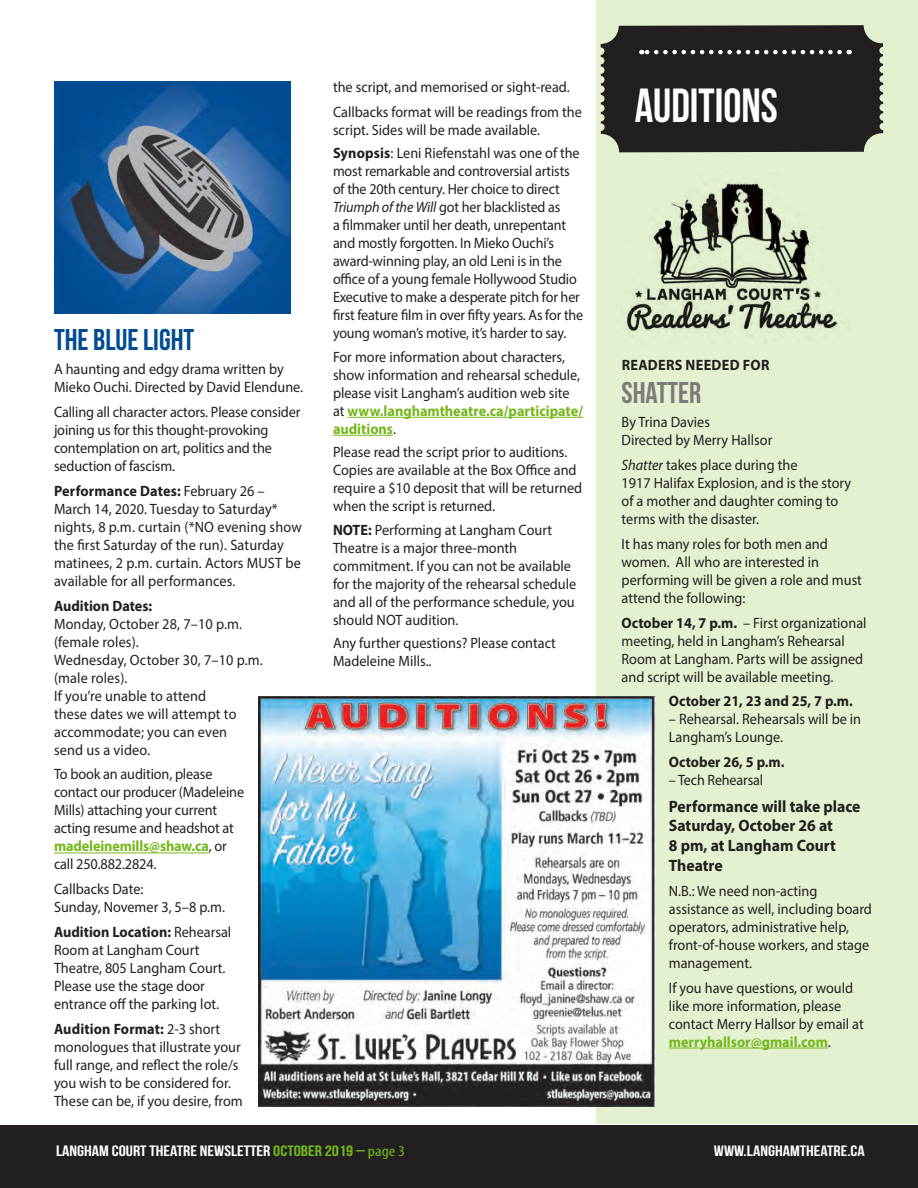
<style>
.page{position:relative;width:918px;height:1188px;background:#fff}
.page>*{position:absolute;margin:0;border:0;box-sizing:border-box;transform-origin:0 0}
.Heading{font:47.85px "Bebas Neue";color:#fff;scale:.95 1}
.Heading-2{font:30px "Bebas Neue";color:#004b91}
.Heading-3{font:30px "Bebas Neue";color:#7d7a7a}
.Dates_for_workshops{font:700 16.5px/19.8px "Myriad Pro";color:#231f20;scale:.95 1}
.Body_-_Regular{font:15px/18px "Myriad Pro";color:#231f20;scale:.95 1}
.t1{font:15px "Bebas Neue";color:#fff;scale:1.2 1}
.Body_-_Regular-2{font:700 15px "Myriad Pro";color:#231f20;scale:.95 1}
.Dates_for_workshops-2{font:700 15px "Myriad Pro";letter-spacing:.02em;color:#231f20;scale:.95 1}
.Body_-_Regular-3{font:15px "Myriad Pro";color:#231f20;scale:.94 1}
.s1{font-weight:700}
.s2{font-weight:700;color:#74b71b}
.s3{font-style:italic}
.s4{color:#74b71b}
.s5{font-family:"Myriad Pro";font-stretch:condensed;color:#74b71b}
</style>
<div class="page">
<div style="left:0;top:1125px;width:918px;height:63px;background:#231f20"></div>
<div style="left:597px;top:0;width:321px;height:1123px;background:#e3f1d1"></div>
<svg style="left:601px;top:25px;width:282px;height:127px;background:#2d2a2a"></svg>
<hr style="left:54px;top:853px;width:155px;height:1px;background:#74b71b">
<img style="left:54px;top:81px;width:237px;height:232px">
<hr style="left:669px;top:1048px;width:159px;height:1px;background:#74b71b">
<img style="left:626px;top:179px;width:218px;height:158px">
<img style="left:259px;top:697px;width:396px;height:410px">
<hr style="left:348px;top:417px;width:235px;height:1px;background:#74b71b">
<hr style="left:333px;top:435px;width:60px;height:1px;background:#74b71b">
<p class="Heading-2" style="left:54px;top:323px;width:142px">THE BLUE LIGHT</p>
<p class="Body_-_Regular" style="left:54px;top:360px;width:264px">A haunting and edgy drama written by<br>Mieko Ouchi. Directed by David Elendune.</p>
<p class="Body_-_Regular" style="left:54px;top:403px;width:261px">Calling all character actors. Please consider joining us for this thought-provoking contemplation on art, politics and the seduction of fascism.</p>
<p class="Body_-_Regular" style="left:54px;top:482px;width:262px"><span class="s1">Performance Dates:</span> February 26 – March 14, 2020. Tuesday to Saturday* nights, 8 p.m. curtain (*NO evening show the first Saturday of the run). Saturday matinees, 2 p.m. curtain. Actors MUST be available for all performances.</p>
<p class="Body_-_Regular" style="left:54px;top:596px;width:221px"><span class="s1">Audition Dates:<br></span>Monday, October 28, 7–10 p.m. (female roles).<br>Wednesday, October 30, 7–10 p.m. (male roles).<br>If you’re unable to attend<br>these dates we will attempt to accommodate; you can even<br>send us a video.</p>
<p class="Body_-_Regular" style="left:54px;top:765px;width:202px">To book an audition, please contact our producer (Madeleine<br>Mills) attaching your current acting resume and headshot at <span class="s2">madeleinemills@shaw.ca</span>, or call 250.882.2824.</p>
<p class="Body_-_Regular" style="left:54px;top:880px;width:181px">Callbacks Date:<br>Sunday, Novemer 3, 5–8 p.m.</p>
<p class="Body_-_Regular" style="left:54px;top:923px;width:188px"><span class="s1">Audition Location:</span> Rehearsal<br>Room at Langham Court<br>Theatre, 805 Langham Court.<br>Please use the stage door entrance off the parking lot.</p>
<p class="Body_-_Regular" style="left:54px;top:1019px;width:200px"><span class="s1">Audition Format:</span> 2-3 short monologues that illustrate your full range, and reflect the role/s you wish to be considered for.<br>These can be, if you desire, from</p>
<p class="Body_-_Regular" style="left:333px;top:78px;width:251px">the script, and memorised or sight-read.</p>
<p class="Body_-_Regular" style="left:333px;top:103px;width:263px">Callbacks format will be readings from the script. Sides will be made available.</p>
<p class="Body_-_Regular" style="left:333px;top:144px;width:265px"><span class="s1">Synopsis</span>: Leni Riefenstahl was one of the most remarkable and controversial artists of the 20th century. Her choice to direct <span class="s3">Triumph of the Will</span> got her blacklisted as<br>a filmmaker until her death, unrepentant and mostly forgotten. In Mieko Ouchi’s award-winning play, an old Leni is in the office of a young female Hollywood Studio Executive to make a desperate pitch for her first feature film in over fifty years. As for the young woman’s motive, it’s harder to say.</p>
<p class="Body_-_Regular" style="left:333px;top:348px;width:265px">For more information about characters, show information and rehearsal schedule, please visit Langham’s audition web site at <span class="s2">www.langhamtheatre.ca/participate/ auditions</span>.</p>
<p class="Body_-_Regular" style="left:333px;top:443px;width:264px">Please read the script prior to auditions.<br>Copies are available at the Box Office and require a $10 deposit that will be returned when the script is returned.</p>
<p class="Body_-_Regular" style="left:333px;top:520px;width:258px"><span class="s1">NOTE:</span> Performing at Langham Court Theatre is a major three-month commitment. If you can not be available for the majority of the rehearsal schedule and all of the performance schedule, you should NOT audition.</p>
<p class="Body_-_Regular" style="left:333px;top:634px;width:236px">Any further questions? Please contact<br>Madeleine Mills..</p>
<p class="Heading" style="left:635px;top:79px;width:152px">AUDITIONS</p>
<p class="Dates_for_workshops-2" style="left:622px;top:355px;width:157px">READERS NEEDED FOR</p>
<p class="Heading-3" style="left:622px;top:376px;width:81px">SHATTER</p>
<p class="Body_-_Regular" style="left:622px;top:413px;width:160px">By Trina Davies<br>Directed by Merry Hallsor</p>
<p class="Body_-_Regular" style="left:622px;top:456px;width:243px"><span class="s3">Shatter</span> takes place during the<br>1917 Halifax Explosion, and is the story of a mother and daughter coming to terms with the disaster.</p>
<p class="Body_-_Regular" style="left:622px;top:535px;width:255px">It has many roles for both men and women. All who are interested in performing will be given a role and must attend the following:</p>
<p class="Body_-_Regular" style="left:622px;top:613px;width:259px"><span class="s1">October 14, 7 p.m.</span> – First organizational meeting, held in Langham’s Rehearsal Room at Langham. Parts will be assigned and script will be available meeting.</p>
<p class="Body_-_Regular-2" style="left:669px;top:691px;width:195px">October 21, 23 and 25, 7 p.m.</p>
<p class="Body_-_Regular" style="left:669px;top:710px;width:204px">– Rehearsal. Rehearsals will be in<br>Langham’s Lounge.</p>
<p class="Body_-_Regular-2" style="left:669px;top:752px;width:123px">October 26, 5 p.m.</p>
<p class="Body_-_Regular-3" style="left:669px;top:771px;width:102px">– Tech Rehearsal</p>
<p class="Dates_for_workshops" style="left:669px;top:796px;width:203px">Performance will take place<br>Saturday, October 26 at<br>8 pm, at Langham Court<br>Theatre</p>
<p class="Body_-_Regular" style="left:669px;top:882px;width:215px">N.B.: We need non-acting assistance as well, including board operators, administrative help, front-of-house workers, and stage management.</p>
<p class="Body_-_Regular" style="left:669px;top:978px;width:207px">If you have questions, or would like more information, please contact Merry Hallsor by email at <span class="s2">merryhallsor@gmail.com</span>.</p>
<p class="t1" style="left:56px;top:1143px;width:292px">LANGHAM COURT THEATRE NEWSLETTER <span class="s4">OCTOBER 2019 –</span> <span class="s5">page 3</span></p>
<p class="t1" style="left:714px;top:1143px;width:127px">WWW.LANGHAMTHEATRE.CA</p>
</div>
